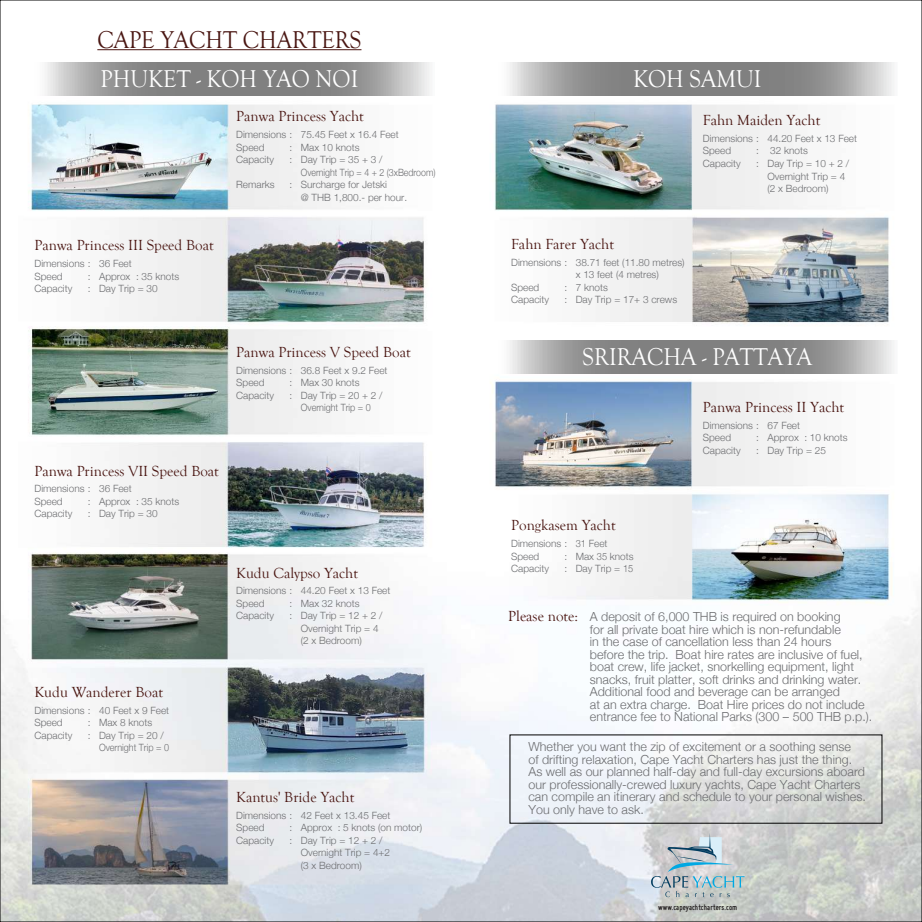
<style>
.page{position:relative;width:922px;height:922px;background:#fff}
.page>*{position:absolute;margin:0;border:0;box-sizing:border-box;transform-origin:0 0}
.t1{font:25px "Goudy Old Style T";color:#fff;scale:.92 1}
.t2{font:25px "Goudy Old Style T";color:#491511;scale:.92 1}
.t3{font:15px "Goudy Old Style T";color:#491511}
.t4{font:300 12.5px/12.5px "Helvetica Neue";color:#6c6d70}
.t5{font:300 10px/12.5px "Helvetica Neue";color:#6c6d70}
.t6{font:700 8.5px "Miso";letter-spacing:.01em;color:#231f20}
.s1{font-family:"Goudy Old Style T";font-weight:400;font-size:15px;color:#491511}
</style>
<div class="page">
<img style="left:2px;top:49px;width:917px;height:870px">
<svg style="left:32px;top:62px;width:402px;height:33px;background:#9c9c9c"></svg>
<svg style="left:495px;top:62px;width:402px;height:33px;background:#9c9c9c"></svg>
<svg style="left:495px;top:340px;width:402px;height:33px;background:#9c9c9c"></svg>
<hr style="left:97px;top:49px;width:264px;height:1px;background:#491511">
<svg style="left:651px;top:832px;width:93px;height:64px;background:#bbc7cc"></svg>
<h1 class="t2" style="left:97px;top:26px;width:288px">CAPE YACHT CHARTERS</h1>
<h1 class="t1" style="left:101px;top:65px;width:281px">PHUKET - KOH YAO NOI</h1>
<h1 class="t1" style="left:633px;top:65px;width:141px">KOH SAMUI</h1>
<h2 class="t3" style="left:35px;top:237px;width:180px">Panwa Princess III Speed Boat</h2>
<p class="t5" style="left:35px;top:257px;width:99px">Dimensions : 36 Feet<br>Speed</p>
<p class="t5" style="left:88px;top:269px;width:93px">: Approx : 35 knots</p>
<p class="t5" style="left:35px;top:282px;width:39px">Capacity</p>
<p class="t5" style="left:88px;top:282px;width:71px">: Day Trip = 30</p>
<h2 class="t3" style="left:236px;top:108px;width:129px">Panwa Princess Yacht</h2>
<p class="t5" style="left:236px;top:128px;width:164px">Dimensions : 75.45 Feet x 16.4 Feet<br>Speed</p>
<p class="t5" style="left:289px;top:140px;width:71px">: Max 10 knots</p>
<p class="t5" style="left:236px;top:153px;width:39px">Capacity</p>
<p class="t5" style="left:301px;top:153px;width:136px;text-indent:-11px">: Day Trip = 35 + 3 /<br>Overnight Trip = 4 + 2 (3xBedroom)</p>
<p class="t5" style="left:236px;top:178px;width:40px">Remarks</p>
<p class="t5" style="left:301px;top:178px;width:108px;text-indent:-11px">: Surcharge for Jetski<br>@ THB 1,800.- per hour.</p>
<h2 class="t3" style="left:236px;top:344px;width:176px">Panwa Princess V Speed Boat</h2>
<p class="t5" style="left:236px;top:363px;width:153px">Dimensions : 36.8 Feet x 9.2 Feet<br>Speed</p>
<p class="t5" style="left:289px;top:376px;width:71px">: Max 30 knots</p>
<p class="t5" style="left:236px;top:388px;width:39px">Capacity</p>
<p class="t5" style="left:289px;top:388px;width:94px;text-align:center">: Day Trip = 20 + 2 /<br>Overnight Trip = 0</p>
<h2 class="t3" style="left:35px;top:462px;width:186px">Panwa Princess VII Speed Boat</h2>
<p class="t5" style="left:35px;top:482px;width:99px">Dimensions : 36 Feet<br>Speed</p>
<p class="t5" style="left:88px;top:494px;width:93px">: Approx : 35 knots</p>
<p class="t5" style="left:35px;top:507px;width:39px">Capacity</p>
<p class="t5" style="left:88px;top:507px;width:71px">: Day Trip = 30</p>
<h2 class="t3" style="left:35px;top:683px;width:130px">Kudu Wanderer Boat</h2>
<p class="t5" style="left:35px;top:703px;width:136px">Dimensions : 40 Feet x 9 Feet<br>Speed</p>
<p class="t5" style="left:88px;top:715px;width:66px">: Max 8 knots</p>
<p class="t5" style="left:35px;top:728px;width:39px">Capacity</p>
<p class="t5" style="left:99px;top:728px;width:71px;text-indent:-11px">: Day Trip = 20 /<br>Overnight Trip = 0</p>
<h2 class="t3" style="left:236px;top:564px;width:123px">Kudu Calypso Yacht</h2>
<p class="t5" style="left:236px;top:584px;width:155px">Dimensions : 44.20 Feet x 13 Feet<br>Speed</p>
<p class="t5" style="left:289px;top:596px;width:71px">: Max 32 knots</p>
<p class="t5" style="left:236px;top:609px;width:39px">Capacity</p>
<p class="t5" style="left:301px;top:609px;width:83px;text-indent:-11px">: Day Trip = 12 + 2 /<br>Overnight Trip = 4 (2 x Bedroom)</p>
<h2 class="t3" style="left:236px;top:788px;width:119px">Kantus' Bride Yacht</h2>
<p class="t5" style="left:236px;top:808px;width:155px">Dimensions : 42 Feet x 13.45 Feet<br>Speed</p>
<p class="t5" style="left:289px;top:820px;width:134px">: Approx : 5 knots (on motor)</p>
<p class="t5" style="left:236px;top:833px;width:39px">Capacity</p>
<p class="t5" style="left:301px;top:833px;width:91px;text-indent:-11px">: Day Trip = 12 + 2 /<br>Overnight Trip = 4+2 (3 x Bedroom)</p>
<h2 class="t3" style="left:702px;top:112px;width:119px">Fahn Maiden Yacht</h2>
<p class="t5" style="left:702px;top:131px;width:156px">Dimensions : 44.20 Feet x 13 Feet<br>Speed</p>
<p class="t5" style="left:756px;top:144px;width:53px">: 32 knots</p>
<h2 class="t3" style="left:511px;top:236px;width:104px">Fahn Farer Yacht</h2>
<p class="t5" style="left:511px;top:255px;width:175px">Dimensions : 38.71 feet (11.80 metres)</p>
<p class="t5" style="left:575px;top:268px;width:84px">x 13 feet (4 metres)</p>
<p class="t5" style="left:511px;top:280px;width:30px">Speed</p>
<p class="t5" style="left:564px;top:280px;width:45px">: 7 knots</p>
<p class="t5" style="left:511px;top:293px;width:39px">Capacity</p>
<p class="t5" style="left:564px;top:293px;width:114px">: Day Trip = 17+ 3 crews</p>
<p class="t5" style="left:702px;top:156px;width:39px">Capacity</p>
<p class="t5" style="left:767px;top:156px;width:83px;text-indent:-11px">: Day Trip = 10 + 2 /<br>Overnight Trip = 4 (2 x Bedroom)</p>
<h1 class="t1" style="left:582px;top:343px;width:251px">SRIRACHA - PATTAYA</h1>
<h2 class="t3" style="left:702px;top:399px;width:142px">Panwa Princess II Yacht</h2>
<p class="t5" style="left:702px;top:418px;width:99px">Dimensions : 67 Feet<br>Speed</p>
<p class="t5" style="left:756px;top:431px;width:93px">: Approx : 10 knots</p>
<h2 class="t3" style="left:511px;top:517px;width:106px">Pongkasem Yacht</h2>
<p class="t5" style="left:511px;top:536px;width:98px">Dimensions : 31 Feet<br>Speed</p>
<p class="t5" style="left:564px;top:549px;width:71px">: Max 35 knots</p>
<p class="t5" style="left:511px;top:561px;width:39px">Capacity</p>
<p class="t5" style="left:564px;top:561px;width:70px">: Day Trip = 15</p>
<p class="t5" style="left:702px;top:443px;width:39px">Capacity</p>
<p class="t5" style="left:756px;top:443px;width:71px">: Day Trip = 25</p>
<p class="t4" style="left:589px;top:609px;width:284px;text-indent:-82px"><span class="s1">Please note:</span> A deposit of 6,000 THB is required on booking<br>for all private boat hire which is non-refundable<br>in the case of cancellation less than 24 hours<br>before the trip. Boat hire rates are inclusive of fuel, boat crew, life jacket, snorkelling equipment, light snacks, fruit platter, soft drinks and drinking water.<br>Additional food and beverage can be arranged<br>at an extra charge. Boat Hire prices do not include entrance fee to National Parks (300 – 500 THB p.p.).</p>
<p class="t4" style="left:528px;top:739px;width:339px">Whether you want the zip of excitement or a soothing sense<br>of drifting relaxation, Cape Yacht Charters has just the thing.<br>As well as our planned half-day and full-day excursions aboard our professionally-crewed luxury yachts, Cape Yacht Charters can compile an itinerary and schedule to your personal wishes.<br>You only have to ask.</p>
<p class="t6" style="left:658px;top:901px;width:81px">www.capeyachtcharters.com</p>
</div>
